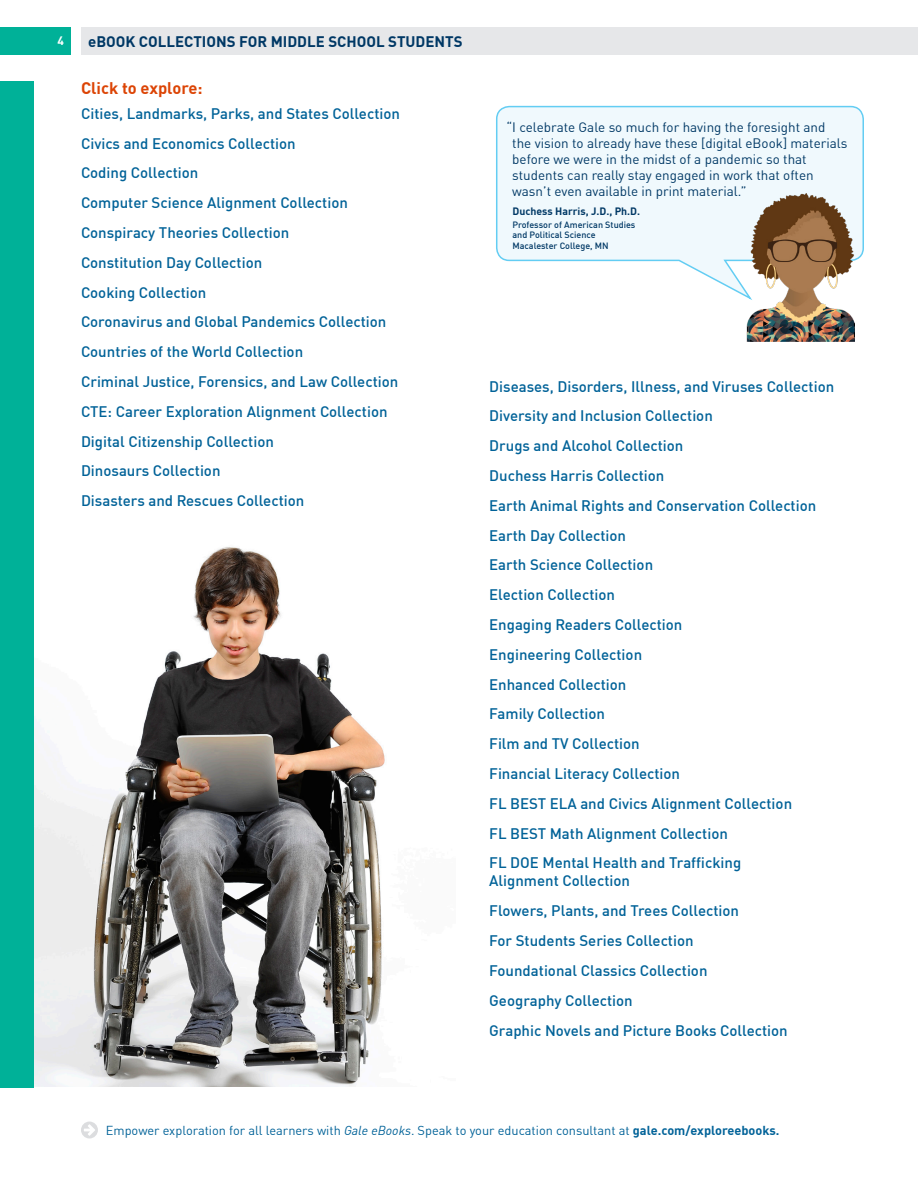
<style>
.page{position:relative;width:918px;height:1188px;background:#fff}
.page>*{position:absolute;margin:0;border:0;box-sizing:border-box;transform-origin:0 0}
.t1{font:700 16.5px "DIN Offc";color:#dc4405}
.t2{font:500 15px/29.8px "DIN Offc";color:#006298}
.t3{font:700 15px "DIN Offc";color:#003865}
.t4{font:13.35px/16px "DIN Offc";color:#003865}
.t5{font:12.75px "DIN Offc";color:#006298}
.t6{font:700 12px "DIN Offc";color:#fff}
.t7{font:700 10.5px "DIN Offc";color:#003865}
.t8{font:500 9px/10.5px "DIN Offc";color:#003865}
.s1{font-style:italic}
.s2{font-weight:700}
</style>
<div class="page">
<div style="left:81px;top:27px;width:837px;height:27px;background:#e6e7e9"></div>
<div style="left:0;top:27px;width:71px;height:27px;background:#00b198"></div>
<svg style="left:81px;top:1122px;width:17px;height:16px"></svg>
<img style="left:33px;top:539px;width:352px;height:548px">
<div style="left:0;top:81px;width:33px;height:1007px;background:#00b198"></div>
<svg style="left:496px;top:105px;width:368px;height:186px"></svg>
<img style="left:734px;top:193px;width:120px;height:149px">
<p class="t6" style="left:58px;top:33px;width:8px">4</p>
<p class="t3" style="left:88px;top:31px;width:376px">eBOOK COLLECTIONS FOR MIDDLE SCHOOL STUDENTS</p>
<p class="t1" style="left:81px;top:77px;width:123px">Click to explore:</p>
<p class="t2" style="left:81px;top:98px;width:321px">Cities, Landmarks, Parks, and States Collection Civics and Economics Collection<br>Coding Collection<br>Computer Science Alignment Collection Conspiracy Theories Collection<br>Constitution Day Collection<br>Cooking Collection<br>Coronavirus and Global Pandemics Collection Countries of the World Collection<br>Criminal Justice, Forensics, and Law Collection CTE: Career Exploration Alignment Collection Digital Citizenship Collection<br>Dinosaurs Collection<br>Disasters and Rescues Collection</p>
<p class="t4" style="left:512px;top:119px;width:337px;text-indent:-6px">“I celebrate Gale so much for having the foresight and the vision to already have these [digital eBook] materials before we were in the midst of a pandemic so that students can really stay engaged in work that often wasn’t even available in print material.”</p>
<p class="t7" style="left:512px;top:204px;width:129px">Duchess Harris, J.D., Ph.D.</p>
<p class="t8" style="left:512px;top:219px;width:125px">Professor of American Studies and Political Science<br>Macalester College, MN</p>
<p class="t2" style="left:489px;top:371px;width:347px">Diseases, Disorders, Illness, and Viruses Collection<br>Diversity and Inclusion Collection<br>Drugs and Alcohol Collection<br>Duchess Harris Collection<br>Earth Animal Rights and Conservation Collection<br>Earth Day Collection<br>Earth Science Collection<br>Election Collection<br>Engaging Readers Collection<br>Engineering Collection<br>Enhanced Collection<br>Family Collection<br>Film and TV Collection<br>Financial Literacy Collection<br>FL BEST ELA and Civics Alignment Collection<br>FL BEST Math Alignment Collection<br>FL DOE Mental Health and Trafficking</p>
<p class="t2" style="left:489px;top:866px;width:300px">Alignment Collection<br>Flowers, Plants, and Trees Collection<br>For Students Series Collection<br>Foundational Classics Collection<br>Geography Collection<br>Graphic Novels and Picture Books Collection</p>
<p class="t5" style="left:106px;top:1123px;width:675px">Empower exploration for all learners with <span class="s1">Gale eBooks</span>. Speak to your education consultant at <span class="s2">gale.com/exploreebooks.</span></p>
</div>
